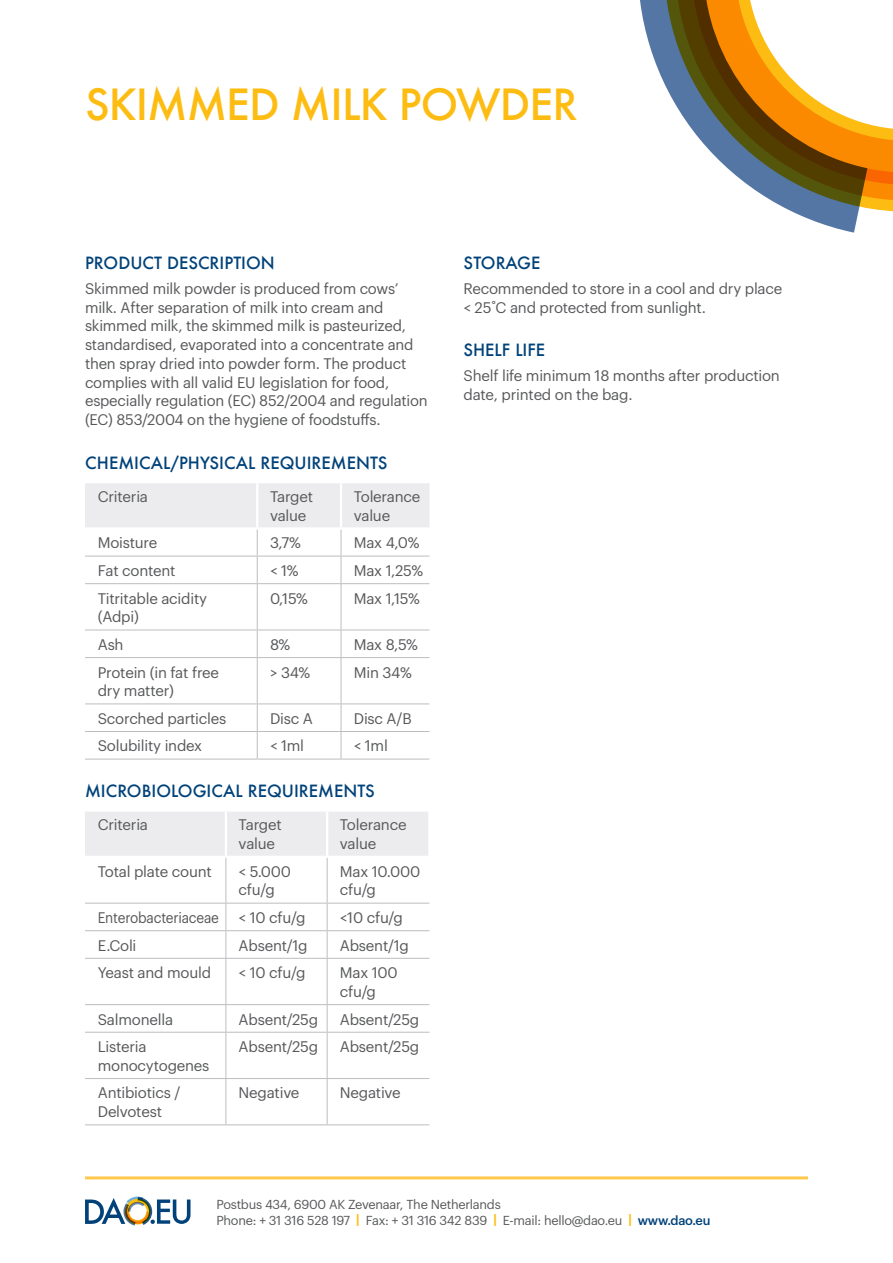
<style>
.page{position:relative;width:893px;height:1263px;background:#fff}
.page>*{position:absolute;margin:0;border:0;box-sizing:border-box;transform-origin:0 0}
.HEADING{font:500 42px "Futura";letter-spacing:-.02em;color:#fdbc12}
.SUBHEAD{font:500 16.5px "Futura";color:#004279}
.BODY_TEXT{font:15px/18.8px "Graphik";letter-spacing:-.015em;color:#57585a}
.BODY_TEXT-2{font:15px "Graphik";letter-spacing:-.015em;color:#57585a;scale:.91 1}
.t1{font:12.75px/15.8px "Graphik";letter-spacing:-.02em;color:#57585a}
.s1{font-style:italic}
.s2{font-weight:700;color:#fdbc12}
.s3{font-weight:500;color:#004279}
</style>
<div class="page">
<svg style="left:85px;top:1196px;width:105px;height:29px"></svg>
<hr style="left:85px;top:1176px;width:723px;height:3px;background:#fec84d">
<svg style="left:640px;top:0;width:227px;height:233px"></svg>
<svg style="left:675px;top:0;width:218px;height:201px"></svg>
<hr style="left:85px;top:583px;width:172px;height:1px;background:#bcbdc0">
<hr style="left:257px;top:583px;width:84px;height:1px;background:#bcbdc0">
<hr style="left:341px;top:583px;width:88px;height:1px;background:#bcbdc0">
<hr style="left:85px;top:630px;width:172px;height:1px;background:#bcbdc0">
<hr style="left:257px;top:630px;width:84px;height:1px;background:#bcbdc0">
<hr style="left:341px;top:630px;width:88px;height:1px;background:#bcbdc0">
<hr style="left:85px;top:657px;width:172px;height:1px;background:#bcbdc0">
<hr style="left:257px;top:657px;width:84px;height:1px;background:#bcbdc0">
<hr style="left:341px;top:657px;width:88px;height:1px;background:#bcbdc0">
<hr style="left:85px;top:703px;width:172px;height:1px;background:#bcbdc0">
<hr style="left:257px;top:703px;width:84px;height:1px;background:#bcbdc0">
<hr style="left:341px;top:703px;width:88px;height:1px;background:#bcbdc0">
<hr style="left:85px;top:731px;width:172px;height:1px;background:#bcbdc0">
<hr style="left:257px;top:731px;width:84px;height:1px;background:#bcbdc0">
<hr style="left:341px;top:731px;width:88px;height:1px;background:#bcbdc0">
<svg style="left:85px;top:483px;width:344px;height:100px"></svg>
<hr style="left:257px;top:584px;width:1px;height:46px;background:#bcbdc0">
<hr style="left:341px;top:584px;width:1px;height:46px;background:#bcbdc0">
<svg style="left:257px;top:630px;width:1px;height:27px"></svg>
<svg style="left:341px;top:630px;width:1px;height:27px"></svg>
<hr style="left:257px;top:658px;width:1px;height:45px;background:#bcbdc0">
<hr style="left:341px;top:658px;width:1px;height:45px;background:#bcbdc0">
<svg style="left:257px;top:704px;width:1px;height:55px"></svg>
<svg style="left:341px;top:704px;width:1px;height:55px"></svg>
<hr style="left:85px;top:759px;width:172px;height:1px;background:#bcbdc0">
<hr style="left:257px;top:759px;width:84px;height:1px;background:#bcbdc0">
<hr style="left:341px;top:759px;width:88px;height:1px;background:#bcbdc0">
<div style="left:85px;top:812px;width:343px;height:44px;background:#ececee"></div>
<hr style="left:85px;top:930px;width:141px;height:1px;background:#bcbdc0">
<hr style="left:226px;top:930px;width:101px;height:1px;background:#bcbdc0">
<hr style="left:327px;top:930px;width:102px;height:1px;background:#bcbdc0">
<hr style="left:85px;top:1004px;width:141px;height:1px;background:#bcbdc0">
<hr style="left:226px;top:1004px;width:101px;height:1px;background:#bcbdc0">
<hr style="left:327px;top:1004px;width:102px;height:1px;background:#bcbdc0">
<hr style="left:85px;top:1078px;width:141px;height:1px;background:#bcbdc0">
<hr style="left:226px;top:1078px;width:101px;height:1px;background:#bcbdc0">
<hr style="left:327px;top:1078px;width:102px;height:1px;background:#bcbdc0">
<hr style="left:85px;top:1124px;width:141px;height:1px;background:#bcbdc0">
<hr style="left:226px;top:1124px;width:101px;height:1px;background:#bcbdc0">
<hr style="left:327px;top:1124px;width:102px;height:1px;background:#bcbdc0">
<hr style="left:85px;top:903px;width:141px;height:1px;background:#bcbdc0">
<hr style="left:226px;top:903px;width:101px;height:1px;background:#bcbdc0">
<hr style="left:327px;top:903px;width:102px;height:1px;background:#bcbdc0">
<hr style="left:225px;top:811px;width:2px;height:45px;background:#fff">
<hr style="left:326px;top:811px;width:2px;height:45px;background:#fff">
<hr style="left:226px;top:858px;width:1px;height:45px;background:#bcbdc0">
<hr style="left:327px;top:858px;width:1px;height:45px;background:#bcbdc0">
<svg style="left:226px;top:903px;width:1px;height:55px"></svg>
<svg style="left:327px;top:903px;width:1px;height:55px"></svg>
<hr style="left:226px;top:959px;width:1px;height:45px;background:#bcbdc0">
<hr style="left:327px;top:959px;width:1px;height:45px;background:#bcbdc0">
<svg style="left:226px;top:1005px;width:1px;height:27px"></svg>
<svg style="left:327px;top:1005px;width:1px;height:27px"></svg>
<hr style="left:85px;top:958px;width:141px;height:1px;background:#bcbdc0">
<hr style="left:226px;top:958px;width:101px;height:1px;background:#bcbdc0">
<hr style="left:327px;top:958px;width:102px;height:1px;background:#bcbdc0">
<hr style="left:85px;top:1032px;width:141px;height:1px;background:#bcbdc0">
<hr style="left:226px;top:1032px;width:101px;height:1px;background:#bcbdc0">
<hr style="left:327px;top:1032px;width:102px;height:1px;background:#bcbdc0">
<hr style="left:226px;top:1032px;width:1px;height:46px;background:#bcbdc0">
<hr style="left:327px;top:1032px;width:1px;height:46px;background:#bcbdc0">
<hr style="left:226px;top:1079px;width:1px;height:45px;background:#bcbdc0">
<hr style="left:327px;top:1079px;width:1px;height:45px;background:#bcbdc0">
<p class="HEADING" style="left:85px;top:75px;width:494px">SKIMMED MILK POWDER</p>
<p class="SUBHEAD" style="left:85px;top:251px;width:191px">PRODUCT DESCRIPTION</p>
<p class="BODY_TEXT" style="left:85px;top:278px;width:344px">Skimmed milk powder is produced from cows’ milk. After separation of milk into cream and skimmed milk, the skimmed milk is pasteurized, standardised, evaporated into a concentrate and then spray dried into powder form. The product complies with all valid EU legislation for food, especially regulation (EC) 852/2004 and regulation (EC) 853/2004 on the hygiene of foodstuffs.</p>
<p class="SUBHEAD" style="left:85px;top:451px;width:304px">CHEMICAL/PHYSICAL REQUIREMENTS</p>
<p class="BODY_TEXT" style="left:98px;top:486px;width:52px">Criteria</p>
<p class="BODY_TEXT" style="left:270px;top:486px;width:45px">Target value</p>
<p class="BODY_TEXT" style="left:354px;top:486px;width:68px">Tolerance value</p>
<p class="BODY_TEXT" style="left:98px;top:532px;width:61px">Moisture</p>
<p class="BODY_TEXT" style="left:270px;top:532px;width:32px">3,7%</p>
<p class="BODY_TEXT" style="left:354px;top:532px;width:67px">Max 4,0%</p>
<p class="BODY_TEXT" style="left:98px;top:560px;width:79px">Fat content</p>
<p class="BODY_TEXT" style="left:270px;top:560px;width:30px">&lt; 1%</p>
<p class="BODY_TEXT" style="left:354px;top:560px;width:71px">Max 1,25%</p>
<p class="BODY_TEXT" style="left:98px;top:587px;width:111px">Titritable acidity (Adpi)</p>
<p class="BODY_TEXT" style="left:270px;top:587px;width:39px">0,15%</p>
<p class="BODY_TEXT" style="left:354px;top:587px;width:68px">Max 1,15%</p>
<p class="BODY_TEXT" style="left:98px;top:634px;width:27px">Ash</p>
<p class="BODY_TEXT" style="left:270px;top:634px;width:22px">8%</p>
<p class="BODY_TEXT" style="left:354px;top:634px;width:66px">Max 8,5%</p>
<p class="BODY_TEXT" style="left:98px;top:661px;width:123px">Protein (in fat free dry matter)</p>
<p class="BODY_TEXT" style="left:270px;top:661px;width:42px">&gt; 34%</p>
<p class="BODY_TEXT" style="left:354px;top:661px;width:59px">Min 34%</p>
<p class="BODY_TEXT" style="left:98px;top:708px;width:130px">Scorched particles</p>
<p class="BODY_TEXT" style="left:270px;top:708px;width:44px">Disc A</p>
<p class="BODY_TEXT" style="left:354px;top:708px;width:59px">Disc A/B</p>
<p class="BODY_TEXT" style="left:98px;top:735px;width:106px">Solubility index</p>
<p class="BODY_TEXT" style="left:270px;top:735px;width:36px">&lt; 1ml</p>
<p class="BODY_TEXT" style="left:354px;top:735px;width:36px">&lt; 1ml</p>
<p class="SUBHEAD" style="left:85px;top:779px;width:291px">MICROBIOLOGICAL REQUIREMENTS</p>
<p class="BODY_TEXT" style="left:98px;top:814px;width:52px">Criteria</p>
<p class="BODY_TEXT" style="left:239px;top:814px;width:45px">Target value</p>
<p class="BODY_TEXT" style="left:340px;top:814px;width:68px">Tolerance value</p>
<p class="BODY_TEXT" style="left:98px;top:861px;width:116px">Total plate count</p>
<p class="BODY_TEXT" style="left:239px;top:861px;width:54px">&lt; 5.000 cfu/g</p>
<p class="BODY_TEXT" style="left:340px;top:861px;width:82px">Max 10.000 cfu/g</p>
<p class="BODY_TEXT-2" style="left:98px;top:906px;width:135px">Enterobacteriaceae</p>
<p class="BODY_TEXT" style="left:239px;top:907px;width:68px">&lt; 10 cfu/g</p>
<p class="BODY_TEXT" style="left:340px;top:907px;width:64px">&lt;10 cfu/g</p>
<p class="BODY_TEXT" style="left:98px;top:934px;width:40px">E.Coli</p>
<p class="BODY_TEXT" style="left:239px;top:934px;width:71px">Absent/1g</p>
<p class="BODY_TEXT" style="left:340px;top:934px;width:71px">Absent/1g</p>
<p class="BODY_TEXT" style="left:98px;top:962px;width:115px">Yeast and mould</p>
<p class="BODY_TEXT" style="left:239px;top:962px;width:68px">&lt; 10 cfu/g</p>
<p class="BODY_TEXT" style="left:340px;top:962px;width:59px">Max 100 cfu/g</p>
<p class="BODY_TEXT" style="left:98px;top:1008px;width:77px">Salmonella</p>
<p class="BODY_TEXT" style="left:239px;top:1008px;width:81px">Absent/25g</p>
<p class="BODY_TEXT" style="left:340px;top:1008px;width:81px">Absent/25g</p>
<p class="BODY_TEXT" style="left:98px;top:1036px;width:113px">Listeria monocytogenes</p>
<p class="BODY_TEXT" style="left:239px;top:1036px;width:81px">Absent/25g</p>
<p class="BODY_TEXT" style="left:340px;top:1036px;width:81px">Absent/25g</p>
<p class="BODY_TEXT" style="left:98px;top:1082px;width:84px">Antibiotics /<br>Delvotest</p>
<p class="BODY_TEXT" style="left:239px;top:1082px;width:62px">Negative</p>
<p class="BODY_TEXT" style="left:340px;top:1082px;width:62px">Negative</p>
<p class="SUBHEAD" style="left:463px;top:251px;width:78px">STORAGE</p>
<p class="BODY_TEXT" style="left:463px;top:278px;width:320px">Recommended to store in a cool and dry place &lt; 25<span class="s1">˚</span>C and protected from sunlight.</p>
<p class="SUBHEAD" style="left:463px;top:339px;width:83px">SHELF LIFE</p>
<p class="BODY_TEXT" style="left:463px;top:365px;width:318px">Shelf life minimum 18 months after production date, printed on the bag.</p>
<p class="t1" style="left:216px;top:1195px;width:495px">Postbus 434, 6900 AK Zevenaar, The Netherlands<br>Phone: + 31 316 528 197 <span class="s2">|</span> Fax: + 31 316 342 839 <span class="s2">|</span> E-mail: hello@dao.eu <span class="s2">|</span> <span class="s3">www.dao.eu</span></p>
</div>
